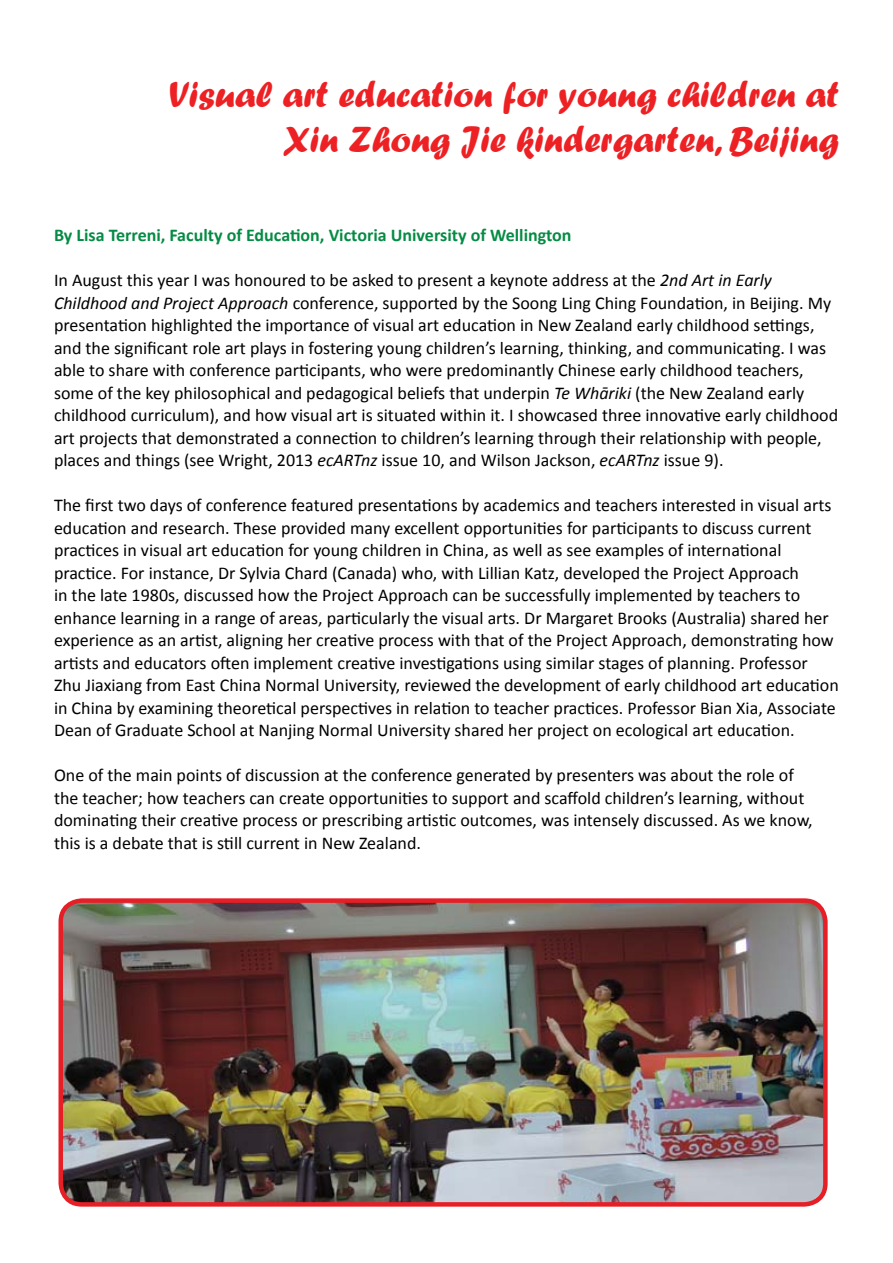
<style>
.page{position:relative;width:893px;height:1263px;background:#fff}
.page>*{position:absolute;margin:0;border:0;box-sizing:border-box;transform-origin:0 0}
.t1{font:37.5px/45px "Forte";color:#ed2124;text-align:right}
.t2{font:18px/22.5px "Calibri";color:#000}
.t3{font:700 18px "Calibri";color:#058b44}
.s1{font-style:italic}
</style>
<div class="page">
<img style="left:63px;top:903px;width:762px;height:300px">
<div style="left:58px;top:898px;width:770px;height:308px;border:4px solid #e61e26;border-radius:21px"></div>
<h1 class="t1" style="left:169px;top:71px;width:671px">Visual art education for young children at<br>Xin Zhong Jie kindergarten, Beijing</h1>
<p class="t3" style="left:54px;top:224px;width:519px">By Lisa Terreni, Faculty of Education, Victoria University of Wellington</p>
<p class="t2" style="left:54px;top:269px;width:786px">In August this year I was honoured to be asked to present a keynote address at the <span class="s1">2nd Art in Early Childhood and Project Approach</span> conference, supported by the Soong Ling Ching Foundation, in Beijing. My presentation highlighted the importance of visual art education in New Zealand early childhood settings, and the significant role art plays in fostering young children’s learning, thinking, and communicating. I was able to share with conference participants, who were predominantly Chinese early childhood teachers, some of the key philosophical and pedagogical beliefs that underpin <span class="s1">Te Whāriki</span> (the New Zealand early childhood curriculum), and how visual art is situated within it. I showcased three innovative early childhood art projects that demonstrated a connection to children’s learning through their relationship with people, places and things (see Wright, 2013 <span class="s1">ecARTnz</span> issue 10, and Wilson Jackson, <span class="s1">ecARTnz</span> issue 9).</p>
<p class="t2" style="left:54px;top:494px;width:786px">The first two days of conference featured presentations by academics and teachers interested in visual arts education and research. These provided many excellent opportunities for participants to discuss current practices in visual art education for young children in China, as well as see examples of international practice. For instance, Dr Sylvia Chard (Canada) who, with Lillian Katz, developed the Project Approach<br>in the late 1980s, discussed how the Project Approach can be successfully implemented by teachers to enhance learning in a range of areas, particularly the visual arts. Dr Margaret Brooks (Australia) shared her experience as an artist, aligning her creative process with that of the Project Approach, demonstrating how artists and educators often implement creative investigations using similar stages of planning. Professor Zhu Jiaxiang from East China Normal University, reviewed the development of early childhood art education in China by examining theoretical perspectives in relation to teacher practices. Professor Bian Xia, Associate Dean of Graduate School at Nanjing Normal University shared her project on ecological art education.</p>
<p class="t2" style="left:54px;top:764px;width:760px">One of the main points of discussion at the conference generated by presenters was about the role of the teacher; how teachers can create opportunities to support and scaffold children’s learning, without dominating their creative process or prescribing artistic outcomes, was intensely discussed. As we know, this is a debate that is still current in New Zealand.</p>
</div>
